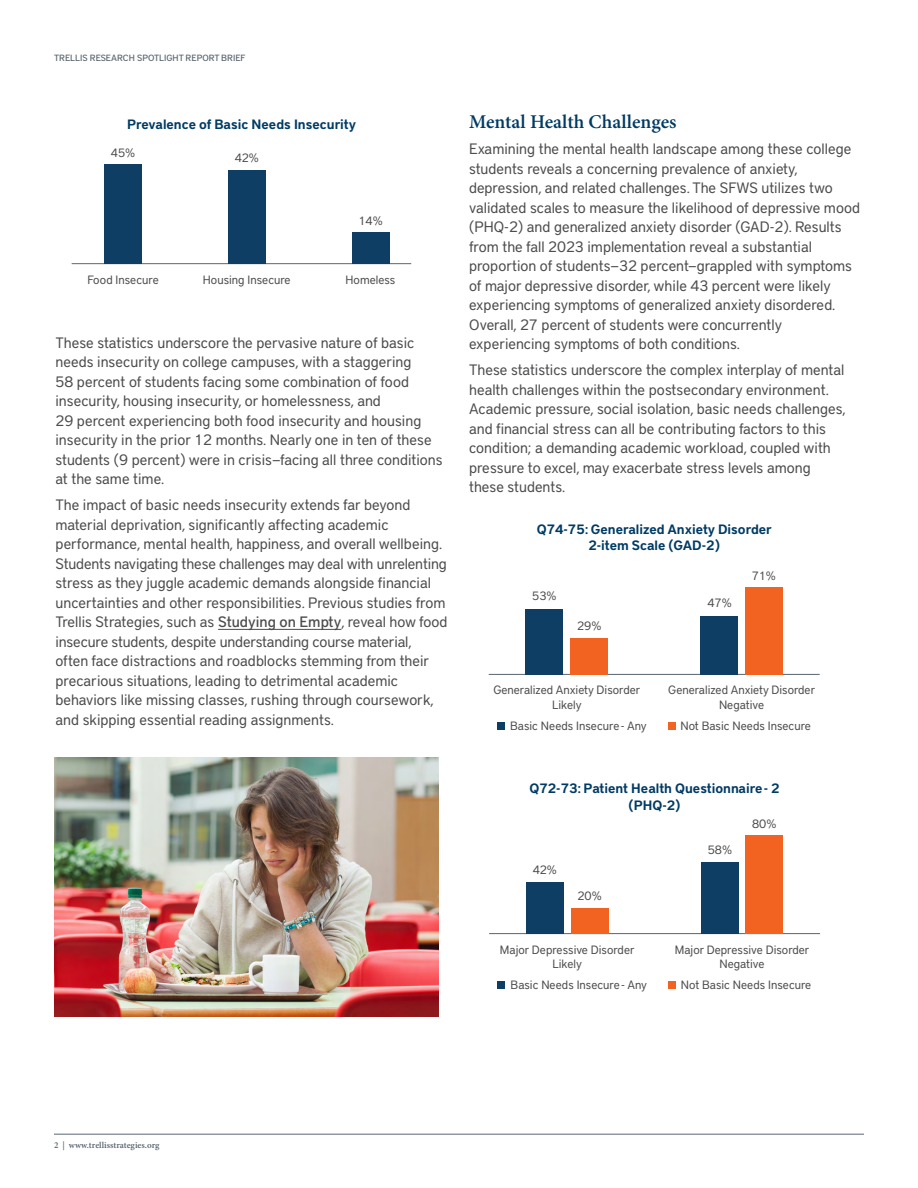
<style>
.page{position:relative;width:918px;height:1188px;background:#fff}
.page>*{position:absolute;margin:0;border:0;box-sizing:border-box;transform-origin:0 0}
.t1{font:600 19.5px "Minion Pro";color:#003b64}
.Body{font:15px/19.5px "District Pro";color:#4d4d4f}
.t2{font:600 13.5px/16.2px "District Pro";color:#003b64;text-align:center}
.t3{font:12px/14.4px "District Pro";color:#4d4d4f;text-align:center}
.t4{font:500 9px "District Pro";color:#596670}
.t5{font:600 9px "Minion Pro";color:#596670}
.s1{font-weight:500}
</style>
<div class="page">
<hr style="left:54px;top:1134px;width:810px;height:1px;background:#596670">
<hr style="left:218px;top:629px;width:123px;height:1px;background:#4d4d4f">
<hr style="left:72px;top:263px;width:339px;height:1px;background:#596670">
<div style="left:105px;top:165px;width:37px;height:99px;background:#0e3e63"></div>
<div style="left:228px;top:170px;width:37px;height:94px;background:#0e3e63"></div>
<div style="left:352px;top:232px;width:37px;height:32px;background:#0e3e63"></div>
<hr style="left:489px;top:674px;width:331px;height:1px;background:#596670">
<div style="left:526px;top:609px;width:37px;height:65px;background:#0e3e63"></div>
<div style="left:571px;top:638px;width:37px;height:36px;background:#f26322"></div>
<div style="left:745px;top:587px;width:37px;height:87px;background:#f26322"></div>
<div style="left:701px;top:616px;width:37px;height:58px;background:#0e3e63"></div>
<div style="left:497px;top:723px;width:8px;height:7px;background:#0e3e63"></div>
<div style="left:668px;top:723px;width:7px;height:7px;background:#f26322"></div>
<hr style="left:489px;top:933px;width:331px;height:1px;background:#596670">
<div style="left:526px;top:882px;width:37px;height:52px;background:#0e3e63"></div>
<div style="left:571px;top:908px;width:37px;height:26px;background:#f26322"></div>
<div style="left:746px;top:835px;width:37px;height:99px;background:#f26322"></div>
<div style="left:701px;top:862px;width:37px;height:72px;background:#0e3e63"></div>
<div style="left:498px;top:982px;width:7px;height:7px;background:#0e3e63"></div>
<div style="left:668px;top:982px;width:8px;height:7px;background:#f26322"></div>
<img style="left:54px;top:757px;width:384px;height:259px">
<p class="t4" style="left:54px;top:52px;width:193px">TRELLIS RESEARCH SPOTLIGHT REPORT BRIEF</p>
<p class="t2" style="left:127px;top:115px;width:231px">Prevalence of Basic Needs Insecurity</p>
<p class="t3" style="left:111px;top:145px;width:26px">45%</p>
<p class="t3" style="left:235px;top:150px;width:26px">42%</p>
<p class="t3" style="left:87px;top:271px;width:73px">Food Insecure</p>
<p class="t3" style="left:203px;top:271px;width:89px">Housing Insecure</p>
<p class="t3" style="left:358px;top:212px;width:26px">14%</p>
<p class="t3" style="left:346px;top:271px;width:51px">Homeless</p>
<p class="Body" style="left:56px;top:332px;width:389px">These statistics underscore the pervasive nature of basic needs insecurity on college campuses, with a staggering<br>58 percent of students facing some combination of food insecurity, housing insecurity, or homelessness, and<br>29 percent experiencing both food insecurity and housing insecurity in the prior 12 months. Nearly one in ten of these students (9 percent) were in crisis—facing all three conditions at the same time.</p>
<p class="Body" style="left:56px;top:494px;width:394px">The impact of basic needs insecurity extends far beyond material deprivation, significantly affecting academic performance, mental health, happiness, and overall wellbeing.<br>Students navigating these challenges may deal with unrelenting stress as they juggle academic demands alongside financial uncertainties and other responsibilities. Previous studies from Trellis Strategies, such as <span class="s1">Studying on Empty</span>, reveal how food insecure students, despite understanding course material, often face distractions and roadblocks stemming from their precarious situations, leading to detrimental academic behaviors like missing classes, rushing through coursework, and skipping essential reading assignments.</p>
<h2 class="t1" style="left:469px;top:108px;width:209px">Mental Health Challenges</h2>
<p class="Body" style="left:469px;top:138px;width:393px">Examining the mental health landscape among these college students reveals a concerning prevalence of anxiety, depression, and related challenges. The SFWS utilizes two validated scales to measure the likelihood of depressive mood (PHQ-2) and generalized anxiety disorder (GAD-2). Results from the fall 2023 implementation reveal a substantial proportion of students—32 percent—grappled with symptoms of major depressive disorder, while 43 percent were likely experiencing symptoms of generalized anxiety disordered.<br>Overall, 27 percent of students were concurrently experiencing symptoms of both conditions.</p>
<p class="Body" style="left:469px;top:359px;width:378px">These statistics underscore the complex interplay of mental health challenges within the postsecondary environment.<br>Academic pressure, social isolation, basic needs challenges, and financial stress can all be contributing factors to this condition; a demanding academic workload, coupled with pressure to excel, may exacerbate stress levels among these students.</p>
<p class="t2" style="left:537px;top:521px;width:237px">Q74-75: Generalized Anxiety Disorder<br>2-item Scale (GAD-2)</p>
<p class="t3" style="left:532px;top:588px;width:26px">53%</p>
<p class="t3" style="left:577px;top:617px;width:26px">29%</p>
<p class="t3" style="left:752px;top:568px;width:26px">71%</p>
<p class="t3" style="left:707px;top:595px;width:26px">47%</p>
<p class="t3" style="left:493px;top:682px;width:148px">Generalized Anxiety Disorder<br>Likely</p>
<p class="t3" style="left:668px;top:682px;width:148px">Generalized Anxiety Disorder<br>Negative</p>
<p class="t3" style="left:510px;top:718px;width:138px">Basic Needs Insecure - Any</p>
<p class="t3" style="left:681px;top:718px;width:132px">Not Basic Needs Insecure</p>
<p class="t2" style="left:529px;top:780px;width:252px">Q72-73: Patient Health Questionnaire - 2 (PHQ-2)</p>
<p class="t3" style="left:533px;top:862px;width:26px">42%</p>
<p class="t3" style="left:577px;top:888px;width:26px">20%</p>
<p class="t3" style="left:708px;top:842px;width:26px">58%</p>
<p class="t3" style="left:752px;top:816px;width:26px">80%</p>
<p class="t3" style="left:500px;top:941px;width:136px">Major Depressive Disorder<br>Likely</p>
<p class="t3" style="left:675px;top:941px;width:136px">Major Depressive Disorder<br>Negative</p>
<p class="t3" style="left:511px;top:977px;width:138px">Basic Needs Insecure - Any</p>
<p class="t3" style="left:681px;top:977px;width:132px">Not Basic Needs Insecure</p>
<p class="t5" style="left:54px;top:1139px;width:107px">2 | www.trellisstrategies.org</p>
</div>
